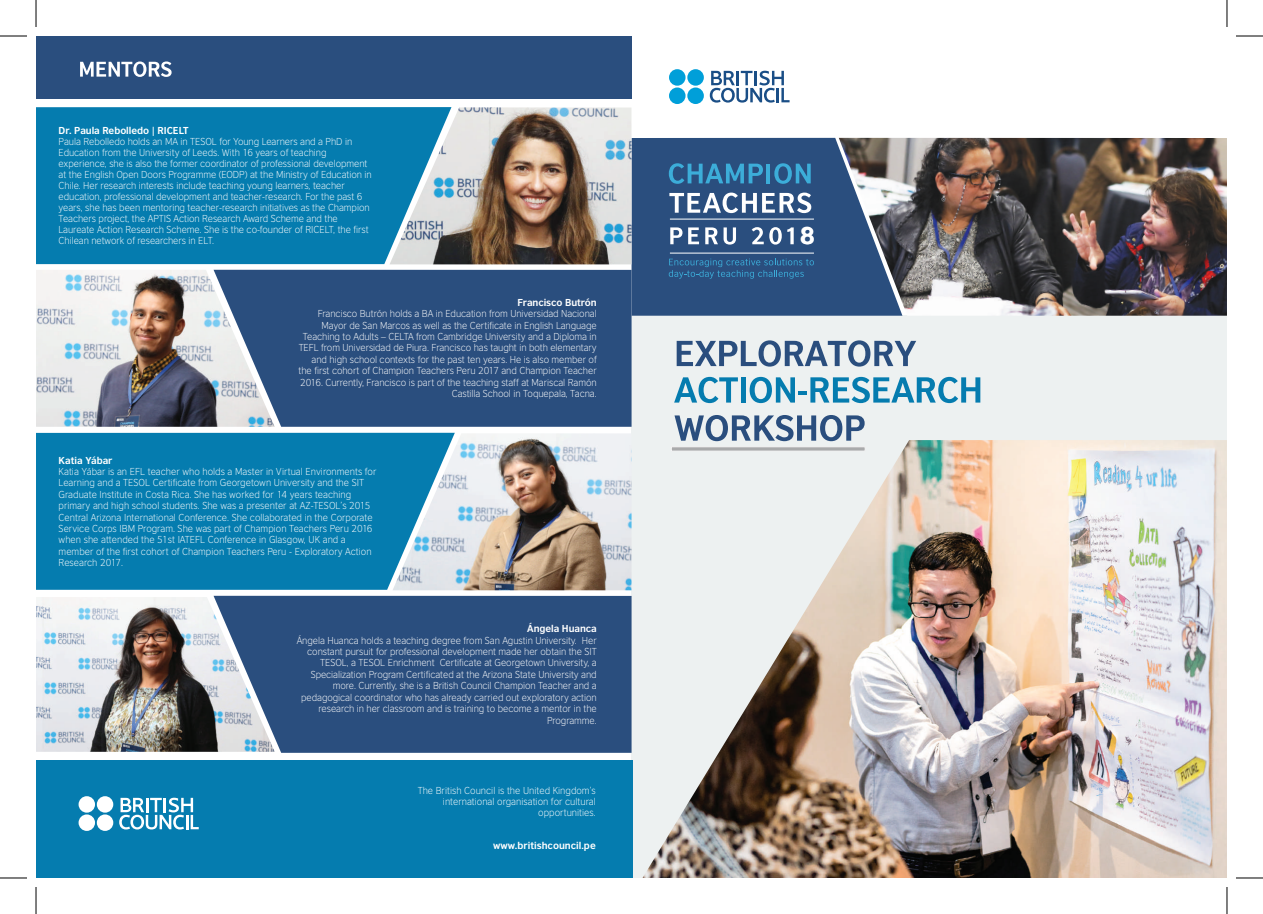
<style>
.page{position:relative;width:1263px;height:914px;background:#fff}
.page>*{position:absolute;margin:0;border:0;box-sizing:border-box;transform-origin:0 0}
.t1{font:700 23px "British Council Sans";color:#fff}
.t2{font:300 9.5px/11.4px "British Council Sans";letter-spacing:-.005em;color:#fff;text-align:right}
.t3{font:700 9.5px "British Council Sans";letter-spacing:-.005em;color:#fff}
</style>
<div class="page">
<div style="left:631px;top:316px;width:596px;height:562px;background:#edf1f1"></div>
<div style="left:631px;top:138px;width:207px;height:178px;background:#2a4e7e"></div>
<img style="left:838px;top:138px;width:389px;height:178px">
<img style="left:36px;top:270px;width:177px;height:157px">
<svg style="left:213px;top:270px;width:418px;height:157px;fill:#2a4e7e"></svg>
<div style="left:36px;top:433px;width:356px;height:157px;background:#057caf"></div>
<div style="left:36px;top:107px;width:353px;height:157px;background:#057caf"></div>
<div style="left:36px;top:760px;width:596px;height:118px;background:#057caf"></div>
<img style="left:36px;top:597px;width:177px;height:155px">
<img style="left:392px;top:433px;width:239px;height:157px">
<img style="left:389px;top:107px;width:242px;height:157px">
<svg style="left:213px;top:596px;width:418px;height:157px;fill:#2a4e7e"></svg>
<div style="left:36px;top:36px;width:595px;height:62px;background:#2a4e7e"></div>
<svg style="left:80px;top:61px;width:92px;height:16px"></svg>
<img style="left:642px;top:440px;width:585px;height:438px">
<svg style="left:671px;top:447px;width:194px;height:4px"></svg>
<svg style="left:674px;top:377px;width:64px;height:26px"></svg>
<div style="left:740px;top:377px;width:5px;height:26px;background:#057caf"></div>
<svg style="left:749px;top:377px;width:231px;height:26px"></svg>
<svg style="left:674px;top:415px;width:190px;height:26px"></svg>
<svg style="left:676px;top:340px;width:240px;height:27px"></svg>
<svg style="left:119px;top:798px;width:80px;height:31px"></svg>
<div style="left:97px;top:796px;width:16px;height:17px;background:#fff;border-radius:50%"></div>
<div style="left:79px;top:796px;width:16px;height:17px;background:#fff;border-radius:50%"></div>
<div style="left:97px;top:814px;width:16px;height:17px;background:#fff;border-radius:50%"></div>
<div style="left:79px;top:814px;width:16px;height:17px;background:#fff;border-radius:50%"></div>
<svg style="left:669px;top:163px;width:94px;height:21px"></svg>
<hr style="left:766px;top:164px;width:4px;height:19px;background:#3cadd9">
<svg style="left:774px;top:163px;width:36px;height:21px"></svg>
<svg style="left:669px;top:193px;width:142px;height:20px"></svg>
<svg style="left:670px;top:227px;width:12px;height:17px"></svg>
<svg style="left:688px;top:227px;width:11px;height:17px"></svg>
<svg style="left:705px;top:227px;width:31px;height:18px"></svg>
<svg style="left:751px;top:227px;width:12px;height:17px"></svg>
<svg style="left:769px;top:227px;width:24px;height:18px"></svg>
<hr style="left:670px;top:219px;width:144px;height:1px;background:#fff">
<hr style="left:670px;top:253px;width:144px;height:1px;background:#fff">
<svg style="left:669px;top:259px;width:145px;height:20px"></svg>
<svg style="left:710px;top:71px;width:79px;height:32px"></svg>
<div style="left:687px;top:69px;width:17px;height:17px;background:#009fd9;border-radius:50%"></div>
<div style="left:669px;top:69px;width:16px;height:17px;background:#009fd9;border-radius:50%"></div>
<div style="left:687px;top:88px;width:17px;height:16px;background:#009fd9;border-radius:50%"></div>
<div style="left:669px;top:88px;width:16px;height:16px;background:#009fd9;border-radius:50%"></div>
<svg style="left:0;top:36px;width:27px;height:1px"></svg>
<svg style="left:1236px;top:36px;width:27px;height:1px"></svg>
<svg style="left:0;top:878px;width:27px;height:1px"></svg>
<svg style="left:1236px;top:878px;width:27px;height:1px"></svg>
<svg style="left:36px;top:0;width:1px;height:27px"></svg>
<svg style="left:36px;top:887px;width:1px;height:27px"></svg>
<svg style="left:1226px;top:0;width:1px;height:27px"></svg>
<svg style="left:1226px;top:887px;width:1px;height:27px"></svg>
<p class="t3" style="left:59px;top:122px;width:131px">Dr. Paula Rebolledo | RICELT</p>
<p class="t2" style="left:59px;top:135px;width:314px;line-height:11px;text-align:left">Paula Rebolledo holds an MA in TESOL for Young Learners and a PhD in Education from the University of Leeds. With 16 years of teaching experience, she is also the former coordinator of professional development at the English Open Doors Programme (EODP) at the Ministry of Education in Chile. Her research interests include teaching young learners, teacher education, professional development and teacher-research. For the past 6 years, she has been mentoring teacher-research initiatives as the Champion Teachers project, the APTIS Action Research Award Scheme and the Laureate Action Research Scheme. She is the co-founder of RICELT, the first Chilean network of researchers in ELT.</p>
<p class="t3" style="left:517px;top:294px;width:81px">Francisco Butrón</p>
<p class="t2" style="left:298px;top:307px;width:300px">Francisco Butrón holds a BA in Education from Universidad Nacional Mayor de San Marcos as well as the Certificate in English Language Teaching to Adults – CELTA from Cambridge University and a Diploma in TEFL from Universidad de Piura. Francisco has taught in both elementary and high school contexts for the past ten years. He is also member of the first cohort of Champion Teachers Peru 2017 and Champion Teacher 2016. Currently, Francisco is part of the teaching staff at Mariscal Ramón Castilla School in Toquepala, Tacna.</p>
<p class="t3" style="left:59px;top:452px;width:56px">Katia Yábar</p>
<p class="t2" style="left:59px;top:465px;width:319px;text-align:left">Katia Yábar is an EFL teacher who holds a Master in Virtual Environments for Learning and a TESOL Certificate from Georgetown University and the SIT Graduate Institute in Costa Rica. She has worked for 14 years teaching primary and high school students. She was a presenter at AZ-TESOL’s 2015<br>Central Arizona International Conference. She collaborated in the Corporate Service Corps IBM Program. She was part of Champion Teachers Peru 2016 when she attended the 51st IATEFL Conference in Glasgow, UK and a member of the first cohort of Champion Teachers Peru - Exploratory Action Research 2017.</p>
<p class="t3" style="left:527px;top:620px;width:71px">Ángela Huanca</p>
<p class="t2" style="left:297px;top:634px;width:301px">Ángela Huanca holds a teaching degree from San Agustin University. Her constant pursuit for professional development made her obtain the SIT TESOL, a TESOL Enrichment Certificate at Georgetown University, a Specialization Program Certificated at the Arizona State University and more. Currently, she is a British Council Champion Teacher and a pedagogical coordinator who has already carried out exploratory action research in her classroom and is training to become a mentor in the Programme.</p>
<p class="t2" style="left:418px;top:784px;width:180px;line-height:11px">The British Council is the United Kingdom’s international organisation for cultural opportunities.</p>
<p class="t3" style="left:493px;top:837px;width:104px">www.britishcouncil.pe</p>
<h1 class="t1" style="left:800px;top:215px;width:16px">8</h1>
</div>
